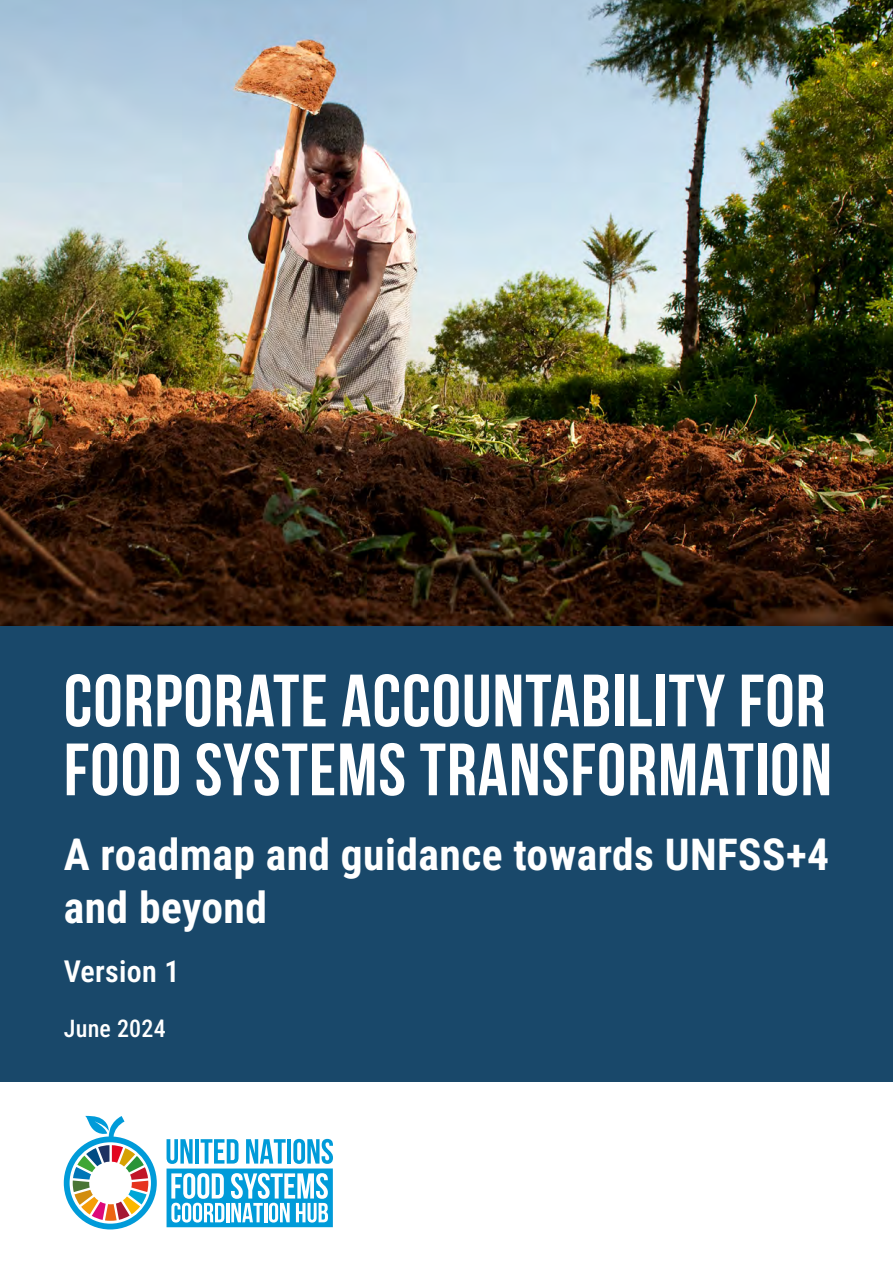
<style>
.page{position:relative;width:893px;height:1263px;background:#fff}
.page>*{position:absolute;margin:0;border:0;box-sizing:border-box;transform-origin:0 0}
.t1{font:700 73.8px/68.8px "Bebas Neue";letter-spacing:.015em;color:#fff}
.t2{font:700 43.5px/52.8px "Roboto Condensed";letter-spacing:.01em;color:#fff}
.t3{font:600 30px "Roboto Condensed";letter-spacing:.01em;color:#fff}
.t4{font:500 24px "Roboto Condensed";letter-spacing:.01em;color:#fff}
</style>
<div class="page">
<div style="left:0;top:625px;width:893px;height:457px;background:#19486a"></div>
<svg style="left:64px;top:1116px;width:93px;height:113px"></svg>
<div style="left:167px;top:1168px;width:166px;height:59px;background:#009bd9"></div>
<svg style="left:167px;top:1139px;width:26px;height:25px"></svg>
<hr style="left:195px;top:1139px;width:4px;height:24px;background:#009bd9">
<svg style="left:201px;top:1139px;width:38px;height:24px"></svg>
<svg style="left:246px;top:1139px;width:40px;height:24px"></svg>
<hr style="left:287px;top:1139px;width:4px;height:24px;background:#009bd9">
<svg style="left:293px;top:1139px;width:40px;height:25px"></svg>
<hr style="left:226px;top:1203px;width:3px;height:19px;background:#fff">
<svg style="left:171px;top:1173px;width:53px;height:49px"></svg>
<svg style="left:231px;top:1173px;width:97px;height:49px"></svg>
<img style="left:0;top:0;width:893px;height:625px">
<p class="t1" style="left:64px;top:665px;width:770px">CORPORATE ACCOUNTABILITY FOR<br>FOOD SYSTEMS TRANSFORMATION</p>
<p class="t2" style="left:64px;top:827px;width:767px">A roadmap and guidance towards UNFSS+4 and beyond</p>
<p class="t3" style="left:64px;top:950px;width:117px">Version 1</p>
<p class="t4" style="left:64px;top:1011px;width:103px">June 2024</p>
</div>
